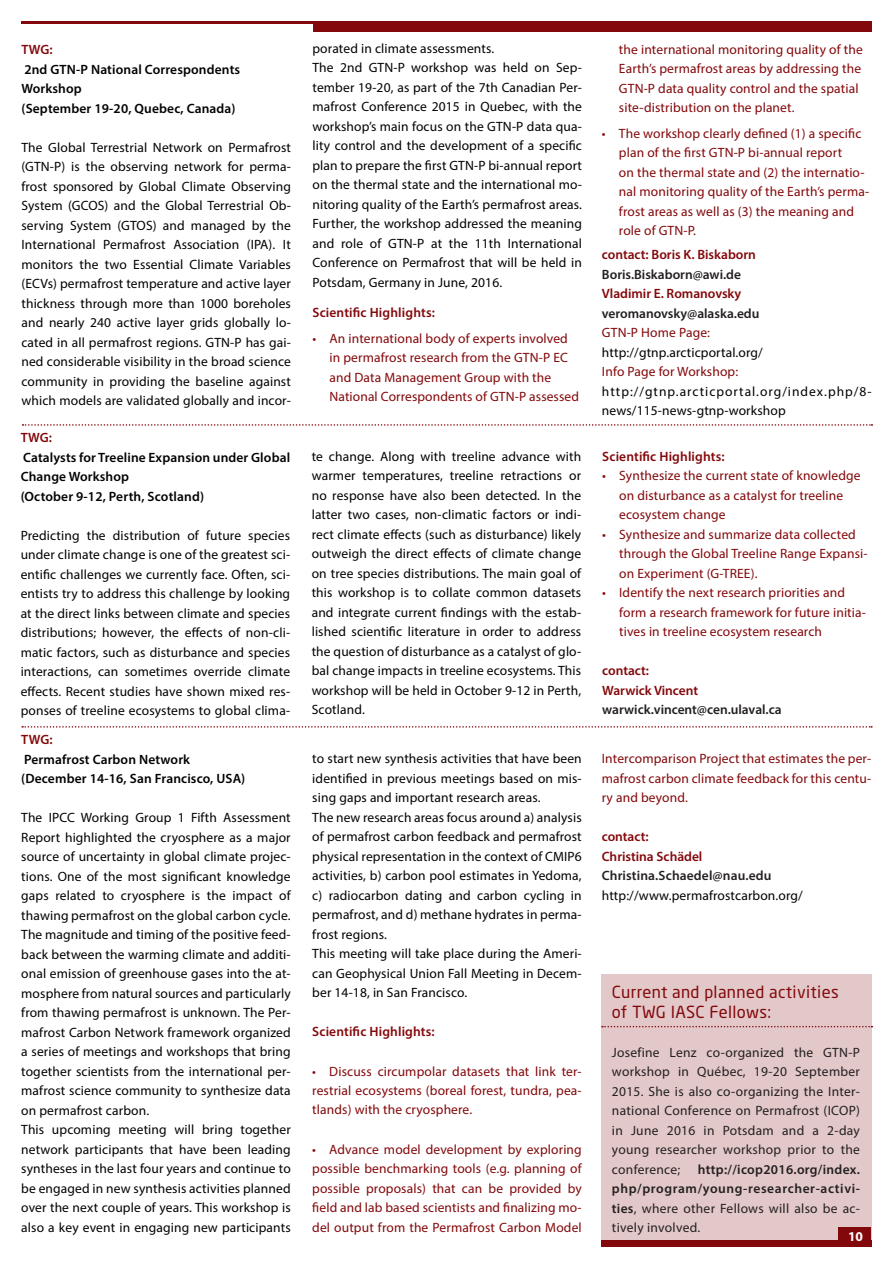
<style>
.page{position:relative;width:893px;height:1263px;background:#fff}
.page>*{position:absolute;margin:0;border:0;box-sizing:border-box;transform-origin:0 0}
.t1{font:16.5px "Neo Sans Std";letter-spacing:.02em;color:#83080b}
.t2{font:13.5px/19.5px "Myriad Pro";letter-spacing:.01em;color:#020202;text-align:justify}
.t3{font:13.5px/19.5px "Myriad Pro";letter-spacing:.01em;color:#83080b;text-align:justify}
.t4{font:600 13.5px/19.5px "Myriad Pro";letter-spacing:.01em;color:#231f20;text-align:justify}
.t5{font:13.5px/19.5px "Myriad Pro";letter-spacing:.02em;color:#231f20;text-align:justify}
.t6{font:600 13.5px/19.5px "Myriad Pro";letter-spacing:.01em;color:#020202}
.t7{font:600 13.5px "Myriad Pro";color:#83080b}
.t8{font:13.5px/19.5px "Myriad Pro";letter-spacing:.07em;color:#020202}
.t9{font:700 13.5px "Myriad Pro";color:#fff}
.s1{font-weight:400}
</style>
<div class="page">
<div style="left:601px;top:1241px;width:270px;height:6px;background:#83080b"></div>
<div style="left:313px;top:21px;width:559px;height:10px;background:#83080b"></div>
<hr style="left:22px;top:21px;width:307px;height:3px;background:#83080b">
<svg style="left:23px;top:424px;width:849px;height:2px"></svg>
<svg style="left:22px;top:726px;width:850px;height:2px"></svg>
<div style="left:601px;top:974px;width:271px;height:268px;background:#e3c8c9"></div>
<svg style="left:602px;top:1026px;width:270px;height:1px"></svg>
<div style="left:848px;top:1230px;width:20px;height:12px;background:#83080b"></div>
<p class="t7" style="left:21px;top:41px;width:33px">TWG:</p>
<p class="t6" style="left:24px;top:59px;width:217px">2nd GTN-P National Correspondents</p>
<p class="t6" style="left:21px;top:78px;width:62px">Workshop</p>
<p class="t6" style="left:21px;top:98px;width:216px">(September 19-20, Quebec, Canada)</p>
<p class="t2" style="left:21px;top:137px;width:271px">The Global Terrestrial Network on Permafrost (GTN-P) is the observing network for perma&shy;frost sponsored by Global Climate Observing System (GCOS) and the Global Terrestrial Ob&shy;serving System (GTOS) and managed by the International Permafrost Association (IPA). It monitors the two Essential Climate Variables (ECVs) permafrost temperature and active layer thickness through more than 1000 boreholes and nearly 240 active layer grids globally lo&shy;cated in all permafrost regions. GTN-P has gai&shy;ned considerable visibility in the broad science community in providing the baseline against which models are validated globally and incor-</p>
<p class="t7" style="left:21px;top:429px;width:33px">TWG:</p>
<p class="t6" style="left:21px;top:447px;width:271px">Catalysts for Treeline Expansion under Global<br>Change Workshop</p>
<p class="t6" style="left:21px;top:486px;width:185px">(October 9-12, Perth, Scotland)</p>
<p class="t2" style="left:21px;top:525px;width:271px">Predicting the distribution of future species under climate change is one of the greatest sci&shy;entific challenges we currently face. Often, sci&shy;entists try to address this challenge by looking at the direct links between climate and species distributions; however, the effects of non-cli&shy;matic factors, such as disturbance and species interactions, can sometimes override climate effects. Recent studies have shown mixed res&shy;ponses of treeline ecosystems to global clima-</p>
<p class="t7" style="left:21px;top:731px;width:33px">TWG:</p>
<p class="t6" style="left:24px;top:749px;width:167px">Permafrost Carbon Network</p>
<p class="t6" style="left:21px;top:768px;width:226px">(December 14-16, San Francisco, USA)</p>
<p class="t2" style="left:21px;top:808px;width:271px">The IPCC Working Group 1 Fifth Assessment Report highlighted the cryosphere as a major source of uncertainty in global climate projec&shy;tions. One of the most significant knowledge gaps related to cryosphere is the impact of thawing permafrost on the global carbon cycle.<br>The magnitude and timing of the positive feed&shy;back between the warming climate and additi&shy;onal emission of greenhouse gases into the at&shy;mosphere from natural sources and particularly from thawing permafrost is unknown. The Per&shy;mafrost Carbon Network framework organized a series of meetings and workshops that bring together scientists from the international per&shy;mafrost science community to synthesize data on permafrost carbon.</p>
<p class="t2" style="left:21px;top:1119px;width:271px">This upcoming meeting will bring together network participants that have been leading syntheses in the last four years and continue to be engaged in new synthesis activities planned over the next couple of years. This workshop is also a key event in engaging new participants</p>
<p class="t2" style="left:312px;top:38px;width:183px">porated in climate assessments.</p>
<p class="t2" style="left:312px;top:58px;width:271px">The 2nd GTN-P workshop was held on Sep&shy;tember 19-20, as part of the 7th Canadian Per&shy;mafrost Conference 2015 in Quebec, with the workshop’s main focus on the GTN-P data qua&shy;lity control and the development of a specific plan to prepare the first GTN-P bi-annual report on the thermal state and the international mo&shy;nitoring quality of the Earth’s permafrost areas.<br>Further, the workshop addressed the meaning and role of GTN-P at the 11th International Conference on Permafrost that will be held in Potsdam, Germany in June, 2016.</p>
<p class="t7" style="left:312px;top:304px;width:124px">Scientific Highlights:</p>
<p class="t3" style="left:329px;top:328px;width:240px;text-indent:-17px">• An international body of experts involved in permafrost research from the GTN-P EC and Data Management Group with the</p>
<p class="t3" style="left:329px;top:387px;width:251px">National Correspondents of GTN-P assessed</p>
<p class="t3" style="left:619px;top:39px;width:245px;text-align:left">the international monitoring quality of the Earth’s permafrost areas by addressing the GTN-P data quality control and the spatial site-distribution on the planet.</p>
<p class="t3" style="left:602px;top:123px;width:261px;text-align:center">• The workshop clearly defined (1) a specific plan of the first GTN-P bi-annual report</p>
<p class="t3" style="left:619px;top:162px;width:252px;text-align:left">on the thermal state and (2) the internatio&shy;nal monitoring quality of the Earth’s perma&shy;frost areas as well as (3) the meaning and role of GTN-P.</p>
<p class="t7" style="left:602px;top:246px;width:156px">contact: Boris K. Biskaborn</p>
<p class="t4" style="left:602px;top:264px;width:141px">Boris.Biskaborn@awi.de</p>
<p class="t7" style="left:602px;top:285px;width:141px">Vladimir E. Romanovsky</p>
<p class="t4" style="left:602px;top:303px;width:159px">veromanovsky@alaska.edu</p>
<p class="t3" style="left:602px;top:323px;width:110px">GTN-P Home Page:</p>
<p class="t2" style="left:602px;top:342px;width:162px">http://gtnp.arcticportal.org/</p>
<p class="t3" style="left:602px;top:362px;width:138px">Info Page for Workshop:</p>
<p class="t8" style="left:602px;top:381px;width:271px">http://gtnp.arcticportal.org/index.php/8- news/115-news-gtnp-workshop</p>
<p class="t2" style="left:312px;top:446px;width:271px">te change. Along with treeline advance with warmer temperatures, treeline retractions or no response have also been detected. In the latter two cases, non-climatic factors or indi&shy;rect climate effects (such as disturbance) likely outweigh the direct effects of climate change on tree species distributions. The main goal of this workshop is to collate common datasets and integrate current findings with the estab&shy;lished scientific literature in order to address the question of disturbance as a catalyst of glo&shy;bal change impacts in treeline ecosystems. This workshop will be held in October 9-12 in Perth, Scotland.</p>
<p class="t7" style="left:602px;top:448px;width:124px">Scientific Highlights:</p>
<p class="t3" style="left:602px;top:466px;width:260px;text-align:center">• Synthesize the current state of knowledge on disturbance as a catalyst for treeline</p>
<p class="t3" style="left:619px;top:505px;width:108px">ecosystem change</p>
<p class="t3" style="left:619px;top:524px;width:250px;text-align:left;text-indent:-17px">• Synthesize and summarize data collected through the Global Treeline Range Expansi&shy;on Experiment (G-TREE).</p>
<p class="t3" style="left:619px;top:583px;width:248px;text-align:left;text-indent:-17px">• Identify the next research priorities and form a research framework for future initia&shy;tives in treeline ecosystem research</p>
<p class="t7" style="left:602px;top:662px;width:48px">contact:</p>
<p class="t7" style="left:602px;top:682px;width:97px">Warwick Vincent</p>
<p class="t4" style="left:602px;top:700px;width:181px">warwick.vincent@cen.ulaval.ca</p>
<p class="t2" style="left:312px;top:749px;width:271px">to start new synthesis activities that have been identified in previous meetings based on mis&shy;sing gaps and important research areas.</p>
<p class="t2" style="left:312px;top:807px;width:271px">The new research areas focus around a) analysis of permafrost carbon feedback and permafrost physical representation in the context of CMIP6 activities, b) carbon pool estimates in Yedoma, c) radiocarbon dating and carbon cycling in permafrost, and d) methane hydrates in perma&shy;frost regions.</p>
<p class="t2" style="left:312px;top:944px;width:271px">This meeting will take place during the Ameri&shy;can Geophysical Union Fall Meeting in Decem&shy;ber 14-18, in San Francisco.</p>
<p class="t7" style="left:312px;top:1023px;width:124px">Scientific Highlights:</p>
<p class="t3" style="left:312px;top:1061px;width:271px">• Discuss circumpolar datasets that link ter&shy;restrial ecosystems (boreal forest, tundra, pea&shy;tlands) with the cryosphere.</p>
<p class="t3" style="left:312px;top:1139px;width:271px">• Advance model development by exploring possible benchmarking tools (e.g. planning of possible proposals) that can be provided by field and lab based scientists and finalizing mo&shy;del output from the Permafrost Carbon Model</p>
<p class="t3" style="left:602px;top:749px;width:271px">Intercomparison Project that estimates the per&shy;mafrost carbon climate feedback for this centu&shy;ry and beyond.</p>
<p class="t7" style="left:602px;top:828px;width:48px">contact:</p>
<p class="t7" style="left:602px;top:848px;width:102px">Christina Schädel</p>
<p class="t4" style="left:602px;top:866px;width:171px">Christina.Schaedel@nau.edu</p>
<p class="t2" style="left:602px;top:885px;width:203px">http://www.permafrostcarbon.org/</p>
<p class="t1" style="left:612px;top:982px;width:228px">Current and planned activities</p>
<p class="t1" style="left:612px;top:1001px;width:161px">of TWG IASC Fellows:</p>
<p class="t5" style="left:612px;top:1042px;width:250px">Josefine Lenz co-organized the GTN-P workshop in Québec, 19-20 September 2015. She is also co-organizing the Inter&shy;national Conference on Permafrost (ICOP) in June 2016 in Potsdam and a 2-day young researcher workshop prior to the conference;</p>
<p class="t4" style="left:612px;top:1159px;width:250px;text-indent:86px">http://icop2016.org/index. php/program/young-researcher-activi&shy;ties<span class="s1">, where other Fellows will also be ac&shy;tively involved.</span></p>
<p class="t9" style="left:848px;top:1227px;width:16px">10</p>
<p class="t9" style="left:853px;top:1233px;width:9px">1</p>
</div>
